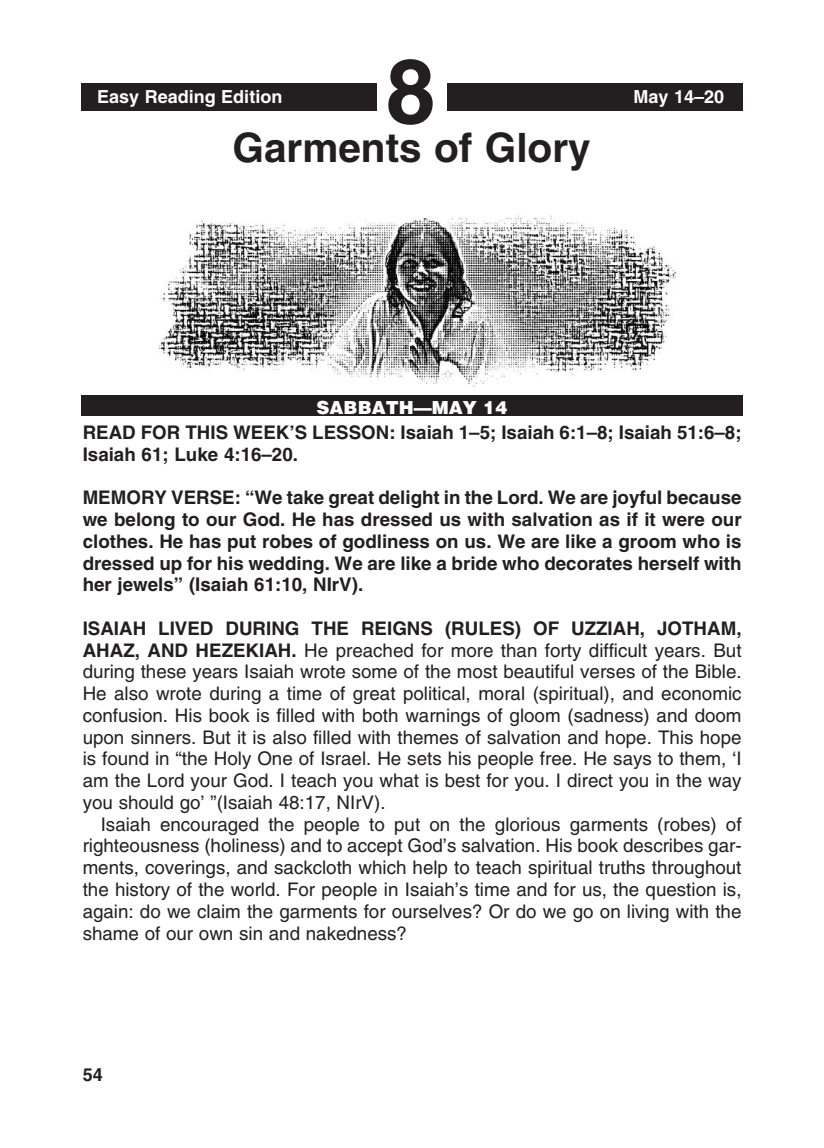
<style>
.page{position:relative;width:824px;height:1148px;background:#fff}
.page>*{position:absolute;margin:0;border:0;box-sizing:border-box;transform-origin:0 0}
.t1{font:700 90px "Helvetica";color:#231f20}
._0-Lesson_Title{font:700 40.5px "Helvetica";color:#231f20}
._3-Body_X_indent{font:18.75px/21.8px "Helvetica";color:#231f20}
._1-Body{font:18.75px/21.8px "Helvetica";color:#231f20;text-align:justify}
._4-Body_X_indent_bol{font:700 18.75px/21.8px "Helvetica";color:#231f20}
.t2{font:700 18px "Helvetica";color:#fff}
.t3{font:900 18px "Helvetica";color:#fff}
.t4{font:700 18px "Helvetica";color:#231f20}
.s1{font-weight:700}
</style>
<div class="page">
<div style="left:81px;top:84px;width:661px;height:27px;background:#231f20"></div>
<div style="left:377px;top:45px;width:69px;height:79px;background:#fff"></div>
<div style="left:81px;top:395px;width:661px;height:20px;background:#231f20"></div>
<img style="left:158px;top:215px;width:518px;height:172px">
<p class="t1" style="left:385px;top:36px;width:52px">8</p>
<p class="t2" style="left:97px;top:86px;width:187px">Easy Reading Edition</p>
<p class="t2" style="left:633px;top:86px;width:92px">May 14–20</p>
<p class="_0-Lesson_Title" style="left:232px;top:123px;width:359px">Garments of Glory</p>
<p class="t3" style="left:316px;top:395px;width:192px">SABBATH—MAY 14</p>
<p class="_4-Body_X_indent_bol" style="left:83px;top:421px;width:660px">READ FOR THIS WEEK’S LESSON: Isaiah 1–5; Isaiah 6:1–8; Isaiah 51:6–8;<br>Isaiah 61; Luke 4:16–20.</p>
<p class="_4-Body_X_indent_bol" style="left:83px;top:486px;width:660px;text-align:justify">MEMORY VERSE: “We take great delight in the Lord. We are joyful because we belong to our God. He has dressed us with salvation as if it were our clothes. He has put robes of godliness on us. We are like a groom who is dressed up for his wedding. We are like a bride who decorates herself with her jewels” (Isaiah 61:10, NIrV).</p>
<p class="_3-Body_X_indent" style="left:83px;top:617px;width:660px"><span class="s1">ISAIAH LIVED DURING THE REIGNS (RULES) OF UZZIAH, JOTHAM, AHAZ, AND HEZEKIAH.</span> He preached for more than forty difficult years. But during these years Isaiah wrote some of the most beautiful verses of the Bible.<br>He also wrote during a time of great political, moral (spiritual), and economic confusion. His book is filled with both warnings of gloom (sadness) and doom upon sinners. But it is also filled with themes of salvation and hope. This hope is found in “the Holy One of Israel. He sets his people free. He says to them, ‘I am the Lord your God. I teach you what is best for you. I direct you in the way you should go’ ”(Isaiah 48:17, NIrV).</p>
<p class="_1-Body" style="left:83px;top:813px;width:660px;text-indent:18px">Isaiah encouraged the people to put on the glorious garments (robes) of righteousness (holiness) and to accept God’s salvation. His book describes gar&shy;ments, coverings, and sackcloth which help to teach spiritual truths throughout the history of the world. For people in Isaiah’s time and for us, the question is, again: do we claim the garments for ourselves? Or do we go on living with the shame of our own sin and nakedness?</p>
<p class="t4" style="left:83px;top:1063px;width:22px">54</p>
</div>
